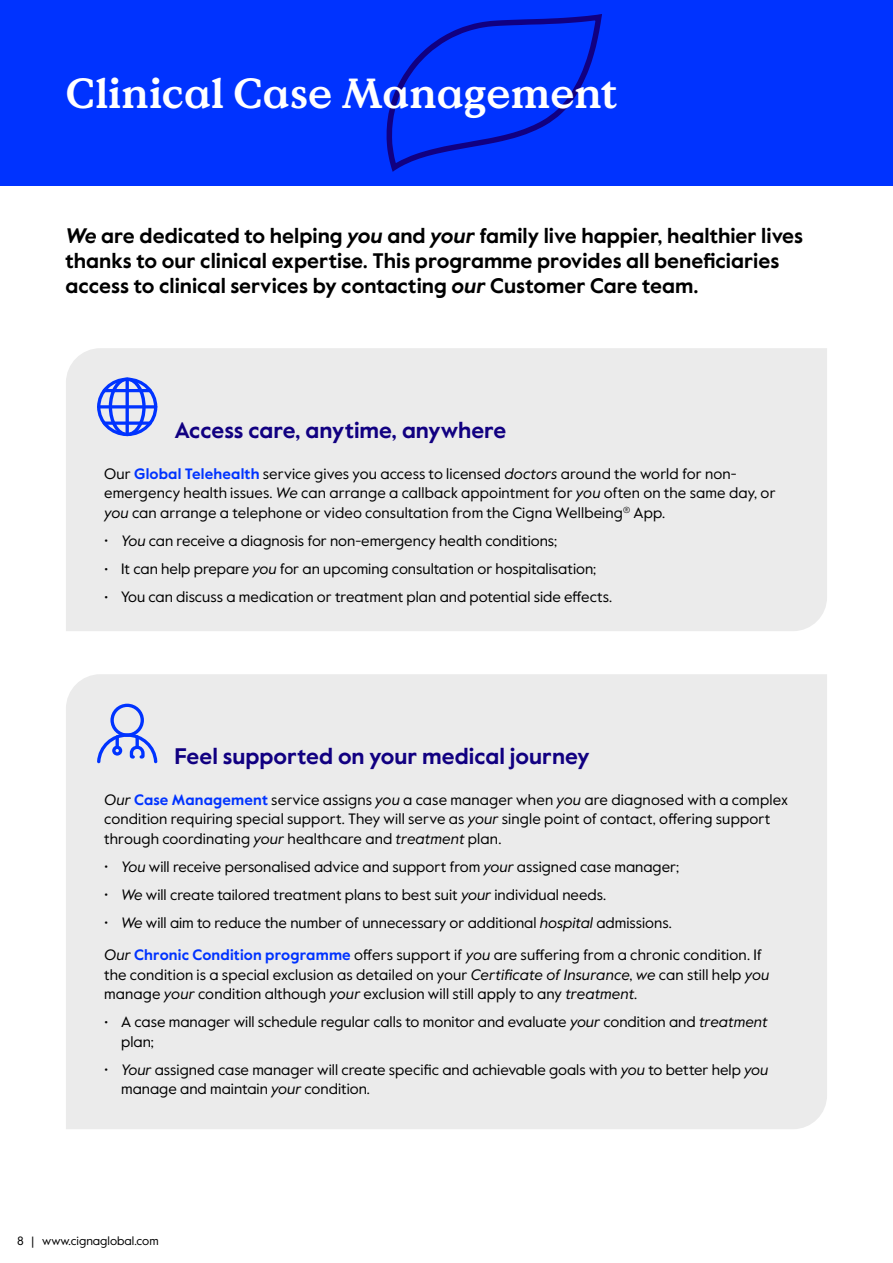
<style>
.page{position:relative;width:893px;height:1263px;background:#fff}
.page>*{position:absolute;margin:0;border:0;box-sizing:border-box;transform-origin:0 0}
.t1{font:700 42px "Value Serif Pro";color:#fff}
.t2{font:700 22.5px "Value Sans Pro";color:#110081}
.t3{font:700 21px/25.2px "Value Sans Pro";color:#000}
.t4{font:15px/19.5px "Value Sans Pro";color:#000}
.t5{font:12px "Value Sans Pro";color:#000}
.s1{font-style:italic}
.s2{font-weight:700;color:#03f}
</style>
<div class="page">
<div style="left:0;top:0;width:893px;height:186px;background:#03f"></div>
<svg style="left:386px;top:14px;width:216px;height:158px"></svg>
<div style="left:66px;top:348px;width:761px;height:283px;background:#ebebeb"></div>
<div style="left:66px;top:674px;width:761px;height:455px;background:#ebebeb"></div>
<svg style="left:97px;top:378px;width:60px;height:58px;background:#a4b3f0"></svg>
<hr style="left:97px;top:405px;width:60px;height:3px;background:#03f;border-radius:2px">
<hr style="left:103px;top:389px;width:49px;height:3px;background:#03f;border-radius:2px">
<svg style="left:103px;top:421px;width:49px;height:4px"></svg>
<hr style="left:126px;top:378px;width:3px;height:58px;background:#03f;border-radius:2px">
<svg style="left:97px;top:704px;width:60px;height:59px;background:#b6c1ef"></svg>
<h1 class="t1" style="left:66px;top:68px;width:553px">Clinical Case Management</h1>
<h3 class="t3" style="left:66px;top:224px;width:739px"><span class="s1">We</span> are dedicated to helping <span class="s1">you</span> and <span class="s1">your</span> family live happier, healthier lives thanks to our clinical expertise. This programme provides all beneficiaries access to clinical services by contacting <span class="s1">our</span> Customer Care team.</h3>
<h2 class="t2" style="left:174px;top:416px;width:334px">Access care, anytime, anywhere</h2>
<p class="t4" style="left:104px;top:464px;width:673px">Our <span class="s2">Global Telehealth</span> service gives you access to licensed <span class="s1">doctors</span> around the world for non&shy;emergency health issues. <span class="s1">We</span> can arrange a callback appointment for <span class="s1">you</span> often on the same day, or <span class="s1">you</span> can arrange a telephone or video consultation from the Cigna Wellbeing<sup>®</sup> App.</p>
<p class="t4" style="left:104px;top:531px;width:455px"><span class="s1">• You</span> can receive a diagnosis for non-emergency health conditions;</p>
<p class="t4" style="left:104px;top:559px;width:494px">• It can help prepare <span class="s1">you</span> for an upcoming consultation or hospitalisation;</p>
<p class="t4" style="left:104px;top:587px;width:509px">• You can discuss a medication or treatment plan and potential side effects.</p>
<h2 class="t2" style="left:174px;top:742px;width:417px">Feel supported on your medical journey</h2>
<p class="t4" style="left:104px;top:790px;width:685px"><span class="s1">Our</span> <span class="s2">Case Management</span> service assigns <span class="s1">you</span> a case manager when <span class="s1">you</span> are diagnosed with a complex condition requiring special support. They will serve as <span class="s1">your</span> single point of contact, offering support through coordinating <span class="s1">your</span> healthcare and <span class="s1">treatment</span> plan.</p>
<p class="t4" style="left:104px;top:857px;width:576px"><span class="s1">• You</span> will receive personalised advice and support from <span class="s1">your</span> assigned case manager;</p>
<p class="t4" style="left:104px;top:885px;width:503px"><span class="s1">• We</span> will create tailored treatment plans to best suit <span class="s1">your</span> individual needs.</p>
<p class="t4" style="left:104px;top:906px;width:659px;line-height:32.4px"><span class="s1">• We</span> will aim to reduce the number of unnecessary or additional <span class="s1">hospital</span> admissions.<br><span class="s1">Our</span> <span class="s2">Chronic Condition programme</span> offers support if <span class="s1">you</span> are suffering from a chronic condition. If</p>
<p class="t4" style="left:104px;top:965px;width:667px">the condition is a special exclusion as detailed on your <span class="s1">Certificate of Insurance</span>, <span class="s1">we</span> can still help <span class="s1">you </span>manage <span class="s1">your</span> condition although <span class="s1">your</span> exclusion will still apply to any <span class="s1">treatment</span>.</p>
<p class="t4" style="left:121px;top:1012px;width:648px;text-indent:-17px">• A case manager will schedule regular calls to monitor and evaluate <span class="s1">your</span> condition and <span class="s1">treatment </span>plan;</p>
<p class="t4" style="left:121px;top:1060px;width:649px;text-indent:-17px"><span class="s1">• Your</span> assigned case manager will create specific and achievable goals with <span class="s1">you</span> to better help <span class="s1">you </span>manage and maintain <span class="s1">your</span> condition.</p>
<p class="t5" style="left:17px;top:1233px;width:143px">8 | www.cignaglobal.com</p>
</div>
